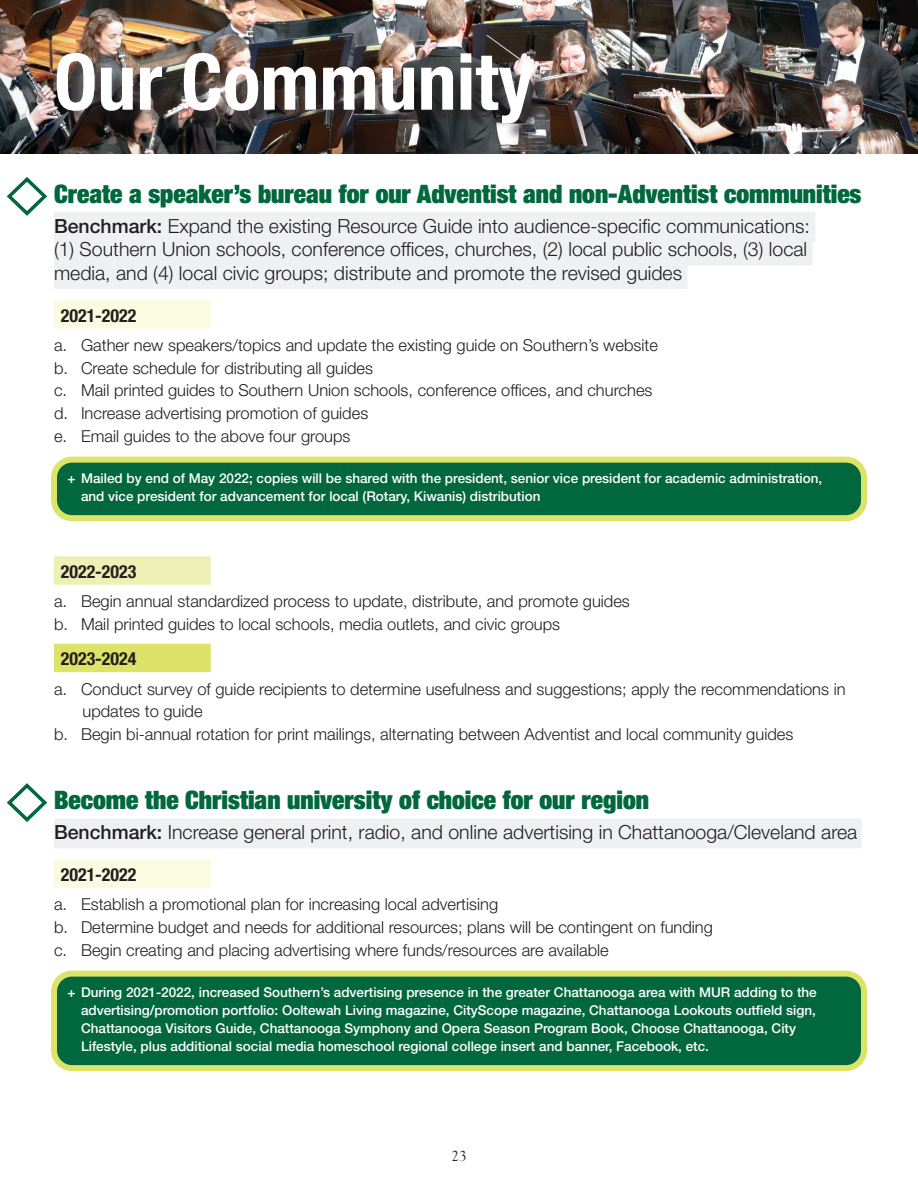
<style>
.page{position:relative;width:918px;height:1188px;background:#fff}
.page>*{position:absolute;margin:0;border:0;box-sizing:border-box;transform-origin:0 0}
.t1{font:700 condensed 78px "Helvetica Neue LT Std";color:#fff}
.Objective{font:900 condensed 25.5px "Helvetica Neue LT Std";color:#00673e}
.Benchmark{font:300 19.5px/23.4px "Helvetica Neue LT Std";color:#231f20}
.Year_1_Bar_Headline{font:700 condensed 18px "Helvetica Neue LT Std";color:#231f20}
.Year_2_Bar_Headline{font:700 condensed 18px "Helvetica Neue LT Std";color:#231f20}
.Year_3_Bar_Headline{font:700 condensed 18px "Helvetica Neue LT Std";color:#231f20}
.t2{font:300 16.5px/22.5px "Helvetica Neue LT Std";color:#231f20}
.t3{font:15px "Goudy Old Style T";color:#231f20}
.t4{font:500 13.5px/18px "Helvetica Neue LT Std";color:#fff}
.s1{font-weight:500}
</style>
<div class="page">
<img style="left:0;top:0;width:918px;height:153px">
<div style="left:59px;top:55px;width:492px;height:87px;background:#231f20;opacity:.75"></div>
<svg style="left:6px;top:177px;width:42px;height:39px"></svg>
<div style="left:54px;top:212px;width:761px;height:30px;background:#eff0f2"></div>
<div style="left:54px;top:235px;width:759px;height:30px;background:#eff0f2"></div>
<div style="left:54px;top:259px;width:634px;height:30px;background:#eff0f2"></div>
<div style="left:54px;top:300px;width:157px;height:28px;background:#fafbe1"></div>
<div style="left:54px;top:460px;width:810px;height:58px;background:#00673e;border-radius:14px"></div>
<div style="left:51px;top:457px;width:816px;height:64px;border:6px solid #dde269;border-radius:18px"></div>
<div style="left:54px;top:556px;width:157px;height:29px;background:#ecf0b4"></div>
<div style="left:54px;top:644px;width:157px;height:28px;background:#dde269"></div>
<svg style="left:6px;top:783px;width:42px;height:39px"></svg>
<div style="left:54px;top:818px;width:808px;height:30px;background:#eff0f2"></div>
<div style="left:54px;top:859px;width:157px;height:29px;background:#fafbe1"></div>
<div style="left:54px;top:974px;width:810px;height:94px;background:#00673e;border-radius:14px"></div>
<div style="left:51px;top:971px;width:816px;height:100px;border:6px solid #dde269;border-radius:18px"></div>
<p class="t1" style="left:54px;top:35px;width:481px">Our Community</p>
<p class="Objective" style="left:54px;top:177px;width:809px">Create a speaker’s bureau for our Adventist and non-Adventist communities</p>
<p class="Benchmark" style="left:54px;top:214px;width:757px"><span class="s1">Benchmark:</span> Expand the existing Resource Guide into audience-specific communications: (1) Southern Union schools, conference offices, churches, (2) local public schools, (3) local media, and (4) local civic groups; distribute and promote the revised guides</p>
<p class="Year_1_Bar_Headline" style="left:61px;top:304px;width:77px">2021-2022</p>
<p class="t2" style="left:54px;top:333px;width:605px">a. Gather new speakers/topics and update the existing guide on Southern’s website</p>
<p class="t2" style="left:54px;top:356px;width:321px">b. Create schedule for distributing all guides</p>
<p class="t2" style="left:54px;top:379px;width:600px">c. Mail printed guides to Southern Union schools, conference offices, and churches</p>
<p class="t2" style="left:54px;top:402px;width:316px">d. Increase advertising promotion of guides</p>
<p class="t2" style="left:54px;top:425px;width:298px">e. Email guides to the above four groups</p>
<p class="t4" style="left:81px;top:469px;width:743px;text-indent:-14px">+ Mailed by end of May 2022; copies will be shared with the president, senior vice president for academic administration, and vice president for advancement for local (Rotary, Kiwanis) distribution</p>
<p class="Year_2_Bar_Headline" style="left:61px;top:561px;width:77px">2022-2023</p>
<p class="t2" style="left:54px;top:590px;width:577px">a. Begin annual standardized process to update, distribute, and promote guides</p>
<p class="t2" style="left:54px;top:613px;width:508px">b. Mail printed guides to local schools, media outlets, and civic groups</p>
<p class="Year_3_Bar_Headline" style="left:61px;top:648px;width:77px">2023-2024</p>
<p class="t2" style="left:82px;top:677px;width:765px;text-indent:-28px">a. Conduct survey of guide recipients to determine usefulness and suggestions; apply the recommendations in updates to guide</p>
<p class="t2" style="left:54px;top:722px;width:741px">b. Begin bi-annual rotation for print mailings, alternating between Adventist and local community guides</p>
<p class="Objective" style="left:54px;top:784px;width:597px">Become the Christian university of choice for our region</p>
<p class="Benchmark" style="left:54px;top:820px;width:805px"><span class="s1">Benchmark:</span> Increase general print, radio, and online advertising in Chattanooga/Cleveland area</p>
<p class="Year_1_Bar_Headline" style="left:61px;top:864px;width:77px">2021-2022</p>
<p class="t2" style="left:54px;top:893px;width:446px">a. Establish a promotional plan for increasing local advertising</p>
<p class="t2" style="left:54px;top:916px;width:661px">b. Determine budget and needs for additional resources; plans will be contingent on funding</p>
<p class="t2" style="left:54px;top:939px;width:556px">c. Begin creating and placing advertising where funds/resources are available</p>
<p class="t4" style="left:81px;top:983px;width:737px;text-indent:-14px">+ During 2021-2022, increased Southern’s advertising presence in the greater Chattanooga area with MUR adding to the advertising/promotion portfolio: Ooltewah Living magazine, CityScope magazine, Chattanooga Lookouts outfield sign, Chattanooga Visitors Guide, Chattanooga Symphony and Opera Season Program Book, Choose Chattanooga, City Lifestyle, plus additional social media homeschool regional college insert and banner, Facebook, etc.</p>
<p class="t3" style="left:452px;top:1148px;width:16px">23</p>
</div>
